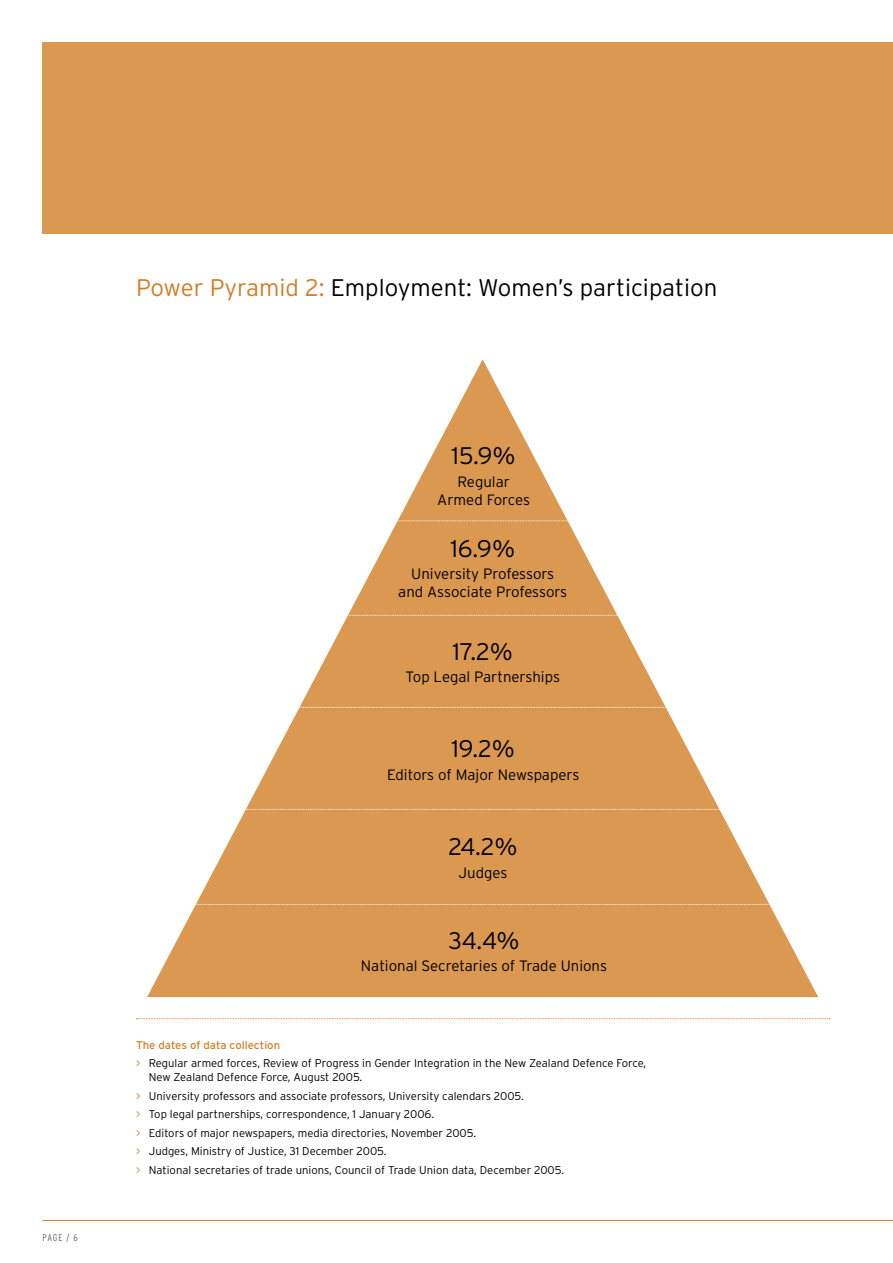
<style>
.page{position:relative;width:893px;height:1263px;background:#fff}
.page>*{position:absolute;margin:0;border:0;box-sizing:border-box;transform-origin:0 0}
.Subheading{font:300 24px "Interstate";color:#000}
.Body_Text{font:300 15px/18px "Interstate";color:#000;text-align:center}
.Body_Text-2{font:300 11.25px/14.2px "Interstate";color:#000}
.Body_Text-3{font:11.25px "Interstate";color:#d27e26}
.t1{font:300 condensed 9.75px "Interstate";color:#636363}
.s1{color:#d27e26}
</style>
<div class="page">
<div style="left:43px;top:43px;width:850px;height:191px;background:#db9851"></div>
<hr style="left:43px;top:1220px;width:850px;height:1px;background:#d27e26">
<svg style="left:147px;top:359px;width:671px;height:639px"></svg>
<svg style="left:136px;top:1018px;width:694px;height:1px"></svg>
<svg style="left:292px;top:707px;width:381px;height:1px"></svg>
<svg style="left:233px;top:809px;width:499px;height:1px"></svg>
<svg style="left:184px;top:904px;width:600px;height:1px"></svg>
<svg style="left:385px;top:520px;width:193px;height:1px"></svg>
<svg style="left:325px;top:615px;width:323px;height:1px"></svg>
<p class="t1" style="left:43px;top:1232px;width:37px">PAGE / 6</p>
<p class="Subheading" style="left:136px;top:274px;width:583px"><span class="s1">Power Pyramid 2:</span> Employment: Women’s participation</p>
<p class="Subheading" style="left:452px;top:442px;width:66px">15.9%</p>
<p class="Body_Text" style="left:437px;top:472px;width:94px">Regular<br>Armed Forces</p>
<p class="Subheading" style="left:450px;top:535px;width:66px">16.9%</p>
<p class="Body_Text" style="left:398px;top:565px;width:171px">University Professors and Associate Professors</p>
<p class="Subheading" style="left:453px;top:638px;width:62px">17.2%</p>
<p class="Body_Text" style="left:406px;top:668px;width:156px">Top Legal Partnerships</p>
<p class="Subheading" style="left:451px;top:735px;width:65px">19.2%</p>
<p class="Body_Text" style="left:387px;top:765px;width:194px">Editors of Major Newspapers</p>
<p class="Subheading" style="left:448px;top:833px;width:71px">24.2%</p>
<p class="Body_Text" style="left:459px;top:863px;width:50px">Judges</p>
<p class="Subheading" style="left:448px;top:927px;width:73px">34.4%</p>
<p class="Body_Text" style="left:361px;top:957px;width:248px">National Secretaries of Trade Unions</p>
<p class="Body_Text-3" style="left:136px;top:1038px;width:146px">The dates of data collection</p>
<p class="Body_Text-2" style="left:149px;top:1056px;width:499px;text-indent:-13px"><span class="s1">&gt;</span> Regular armed forces, Review of Progress in Gender Integration in the New Zealand Defence Force,<br>New Zealand Defence Force, August 2005.</p>
<p class="Body_Text-2" style="left:136px;top:1089px;width:389px"><span class="s1">&gt;</span> University professors and associate professors, University calendars 2005.</p>
<p class="Body_Text-2" style="left:136px;top:1107px;width:300px"><span class="s1">&gt;</span> Top legal partnerships, correspondence, 1 January 2006.</p>
<p class="Body_Text-2" style="left:136px;top:1126px;width:341px"><span class="s1">&gt;</span> Editors of major newspapers, media directories, November 2005.</p>
<p class="Body_Text-2" style="left:136px;top:1144px;width:252px"><span class="s1">&gt;</span> Judges, Ministry of Justice, 31 December 2005.</p>
<p class="Body_Text-2" style="left:136px;top:1163px;width:430px"><span class="s1">&gt;</span> National secretaries of trade unions, Council of Trade Union data, December 2005.</p>
</div>
